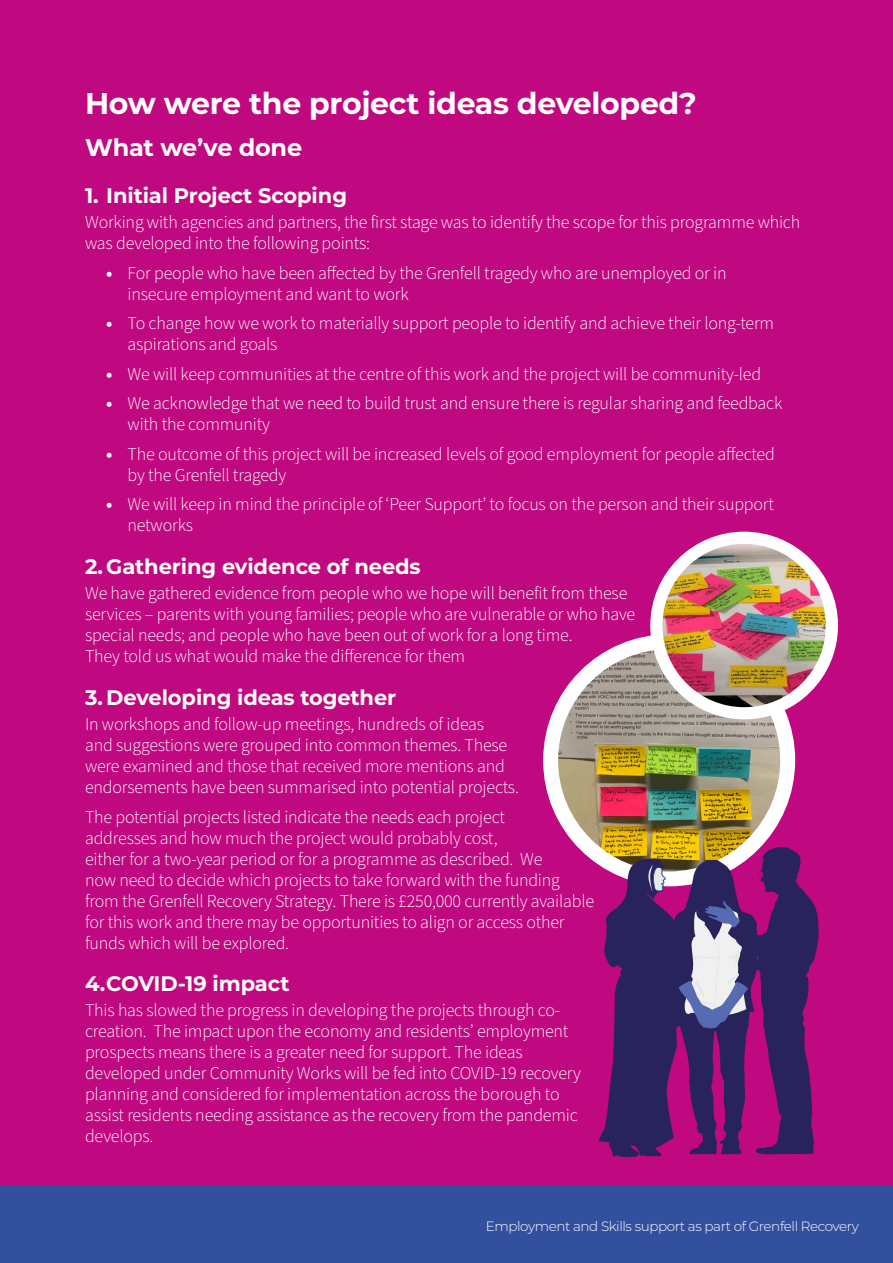
<style>
.page{position:relative;width:893px;height:1263px;background:#fff}
.page>*{position:absolute;margin:0;border:0;box-sizing:border-box;transform-origin:0 0}
.Text_1_column{font:700 30px "Montserrat";letter-spacing:-.01em;color:#fff}
.Text_1_column-2{font:700 24px "Montserrat";letter-spacing:-.01em;color:#fff}
.Intro{font:700 21px "Montserrat";letter-spacing:-.005em;color:#fff}
.Text_1_column-3{font:300 18px/21px "Source Sans Pro";letter-spacing:-.01em;color:#fff}
.t1{font:300 13.5px "Montserrat";letter-spacing:-.03em;color:#fff}
.s1{font-weight:700}
</style>
<div class="page">
<div style="left:0;top:0;width:893px;height:1186px;background:#c00880"></div>
<div style="left:0;top:1186px;width:893px;height:77px;background:#32509e"></div>
<img style="left:557px;top:642px;width:225px;height:223px">
<div style="left:543px;top:634px;width:252px;height:252px;border:15px solid #fff;border-radius:50%"></div>
<img style="left:656px;top:542px;width:176px;height:167px">
<div style="left:650px;top:532px;width:188px;height:187px;border:12px solid #fff;border-radius:50%"></div>
<svg style="left:599px;top:847px;width:220px;height:310px"></svg>
<p class="Text_1_column" style="left:85px;top:82px;width:613px">How were the project ideas developed?</p>
<p class="Text_1_column-2" style="left:85px;top:131px;width:219px">What we’ve done</p>
<p class="Intro" style="left:85px;top:181px;width:264px">1. Initial Project Scoping</p>
<p class="Text_1_column-3" style="left:85px;top:212px;width:717px">Working with agencies and partners, the first stage was to identify the scope for this programme which was developed into the following points:</p>
<p class="Text_1_column-3" style="left:128px;top:263px;width:601px;text-indent:-21px"><span class="s1">•</span> For people who have been affected by the Grenfell tragedy who are unemployed or in insecure employment and want to work</p>
<p class="Text_1_column-3" style="left:128px;top:313px;width:648px;text-indent:-21px"><span class="s1">•</span> To change how we work to materially support people to identify and achieve their long-term aspirations and goals</p>
<p class="Text_1_column-3" style="left:106px;top:364px;width:656px"><span class="s1">•</span> We will keep communities at the centre of this work and the project will be community-led</p>
<p class="Text_1_column-3" style="left:128px;top:393px;width:656px;text-indent:-21px"><span class="s1">•</span> We acknowledge that we need to build trust and ensure there is regular sharing and feedback with the community</p>
<p class="Text_1_column-3" style="left:128px;top:444px;width:649px;text-indent:-21px"><span class="s1">•</span> The outcome of this project will be increased levels of good employment for people affected by the Grenfell tragedy</p>
<p class="Text_1_column-3" style="left:128px;top:494px;width:648px;text-indent:-21px"><span class="s1">•</span> We will keep in mind the principle of ‘Peer Support’ to focus on the person and their support networks</p>
<p class="Intro" style="left:85px;top:551px;width:337px">2. Gathering evidence of needs</p>
<p class="Text_1_column-3" style="left:85px;top:583px;width:552px">We have gathered evidence from people who we hope will benefit from these services – parents with young families; people who are vulnerable or who have special needs; and people who have been out of work for a long time.<br>They told us what would make the difference for them</p>
<p class="Intro" style="left:85px;top:682px;width:313px">3. Developing ideas together</p>
<p class="Text_1_column-3" style="left:85px;top:714px;width:435px">In workshops and follow-up meetings, hundreds of ideas<br>and suggestions were grouped into common themes. These were examined and those that received more mentions and endorsements have been summarised into potential projects.</p>
<p class="Text_1_column-3" style="left:85px;top:806px;width:511px">The potential projects listed indicate the needs each project<br>addresses and how much the project would probably cost,<br>either for a two-year period or for a programme as described. We<br>now need to decide which projects to take forward with the funding from the Grenfell Recovery Strategy. There is £250,000 currently available for this work and there may be opportunities to align or access other funds which will be explored.</p>
<p class="Intro" style="left:85px;top:968px;width:206px">4.COVID-19 impact</p>
<p class="Text_1_column-3" style="left:85px;top:1000px;width:497px">This has slowed the progress in developing the projects through co&shy;creation. The impact upon the economy and residents’ employment prospects means there is a greater need for support. The ideas developed under Community Works will be fed into COVID-19 recovery planning and considered for implementation across the borough to assist residents needing assistance as the recovery from the pandemic develops.</p>
<p class="t1" style="left:486px;top:1217px;width:375px">Employment and Skills support as part of Grenfell Recovery</p>
</div>
